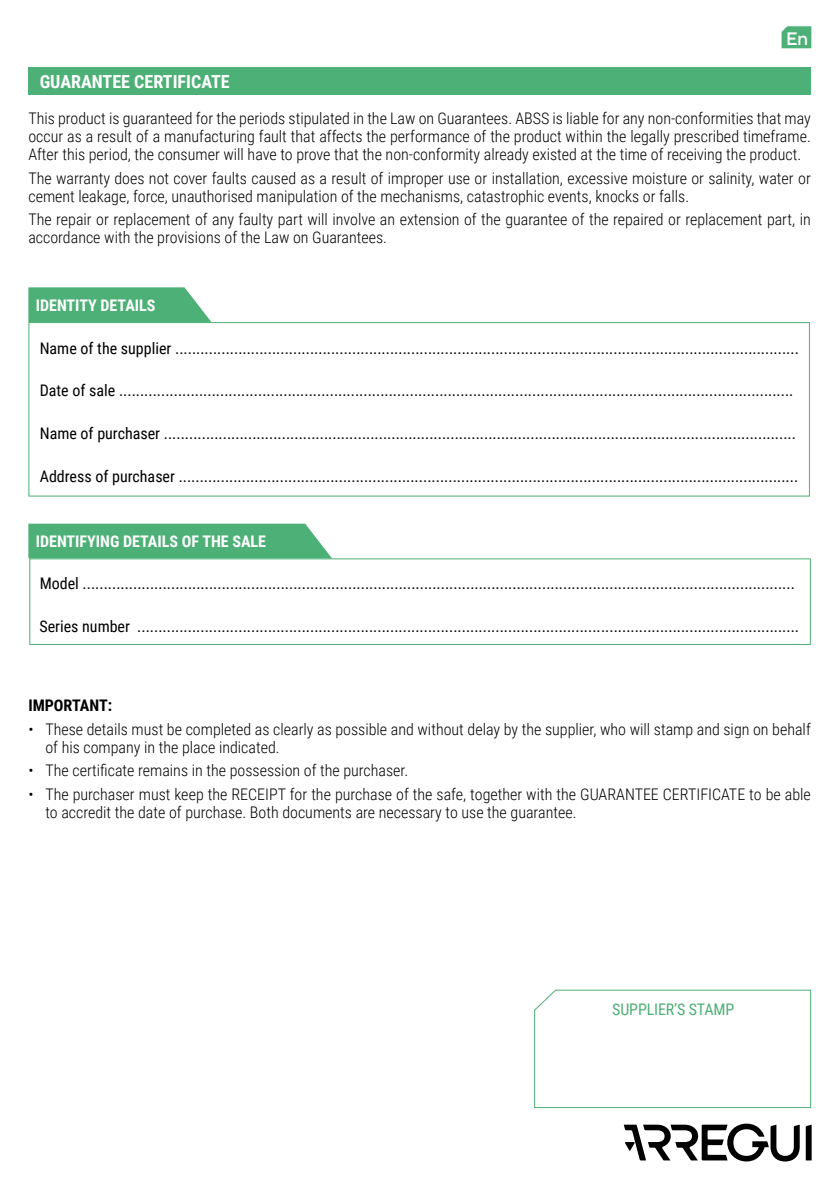
<style>
.page{position:relative;width:840px;height:1191px;background:#fff}
.page>*{position:absolute;margin:0;border:0;box-sizing:border-box;transform-origin:0 0}
.t1{font:700 18px "Roboto Condensed";color:#fff}
.t2{font:500 18px "TT Firs Neue";color:#fff}
.t3{font:300 16px/18px "Roboto Condensed";color:#000}
.t4{font:16px "Roboto Condensed";color:#000}
.t5{font:700 16px "Roboto Condensed";color:#fff}
.t6{font:16px "Roboto Condensed";letter-spacing:-.01em;color:#4db076}
.t7{font:700 16px "Roboto Condensed";color:#000}
</style>
<div class="page">
<svg style="left:781px;top:26px;width:29px;height:22px"></svg>
<div style="left:28px;top:67px;width:782px;height:28px;background:#4db076"></div>
<svg style="left:28px;top:287px;width:183px;height:35px;background:#5bb681"></svg>
<svg style="left:28px;top:523px;width:304px;height:35px;background:#58b47e"></svg>
<div style="left:28px;top:322px;width:781px;height:174px;border:1px solid #4db076"></div>
<div style="left:29px;top:558px;width:781px;height:87px;border:1px solid #4db076"></div>
<svg style="left:534px;top:989px;width:277px;height:119px"></svg>
<svg style="left:805px;top:1124px;width:6px;height:36px"></svg>
<svg style="left:623px;top:1123px;width:176px;height:38px"></svg>
<p class="t2" style="left:786px;top:26px;width:23px">En</p>
<p class="t1" style="left:40px;top:69px;width:191px">GUARANTEE CERTIFICATE</p>
<p class="t3" style="left:28px;top:109px;width:783px;text-align:justify">This product is guaranteed for the periods stipulated in the Law on Guarantees. ABSS is liable for any non-conformities that may occur as a result of a manufacturing fault that affects the performance of the product within the legally prescribed timeframe.<br>After this period, the consumer will have to prove that the non-conformity already existed at the time of receiving the product.</p>
<p class="t3" style="left:28px;top:168px;width:783px">The warranty does not cover faults caused as a result of improper use or installation, excessive moisture or salinity, water or cement leakage, force, unauthorised manipulation of the mechanisms, catastrophic events, knocks or falls.</p>
<p class="t3" style="left:28px;top:210px;width:783px">The repair or replacement of any faulty part will involve an extension of the guarantee of the repaired or replacement part, in accordance with the provisions of the Law on Guarantees.</p>
<p class="t5" style="left:36px;top:294px;width:121px">IDENTITY DETAILS</p>
<p class="t4" style="left:40px;top:337px;width:760px">Name of the supplier ....................................................................................................................................................</p>
<p class="t4" style="left:40px;top:379px;width:754px">Date of sale ................................................................................................................................................................</p>
<p class="t4" style="left:40px;top:422px;width:757px">Name of purchaser ......................................................................................................................................................</p>
<p class="t4" style="left:40px;top:464px;width:759px">Address of purchaser ...................................................................................................................................................</p>
<p class="t5" style="left:36px;top:530px;width:232px">IDENTIFYING DETAILS OF THE SALE</p>
<p class="t4" style="left:40px;top:572px;width:756px">Model .........................................................................................................................................................................</p>
<p class="t4" style="left:39px;top:615px;width:760px">Series number .............................................................................................................................................................</p>
<p class="t7" style="left:28px;top:694px;width:85px">IMPORTANT:</p>
<p class="t3" style="left:45px;top:719px;width:766px;text-indent:-17px">• These details must be completed as clearly as possible and without delay by the supplier, who will stamp and sign on behalf of his company in the place indicated.</p>
<p class="t3" style="left:28px;top:761px;width:381px">• The certificate remains in the possession of the purchaser.</p>
<p class="t3" style="left:45px;top:784px;width:766px;text-indent:-17px">• The purchaser must keep the RECEIPT for the purchase of the safe, together with the GUARANTEE CERTIFICATE to be able to accredit the date of purchase. Both documents are necessary to use the guarantee.</p>
<p class="t6" style="left:612px;top:998px;width:123px">SUPPLIER’S STAMP</p>
</div>
